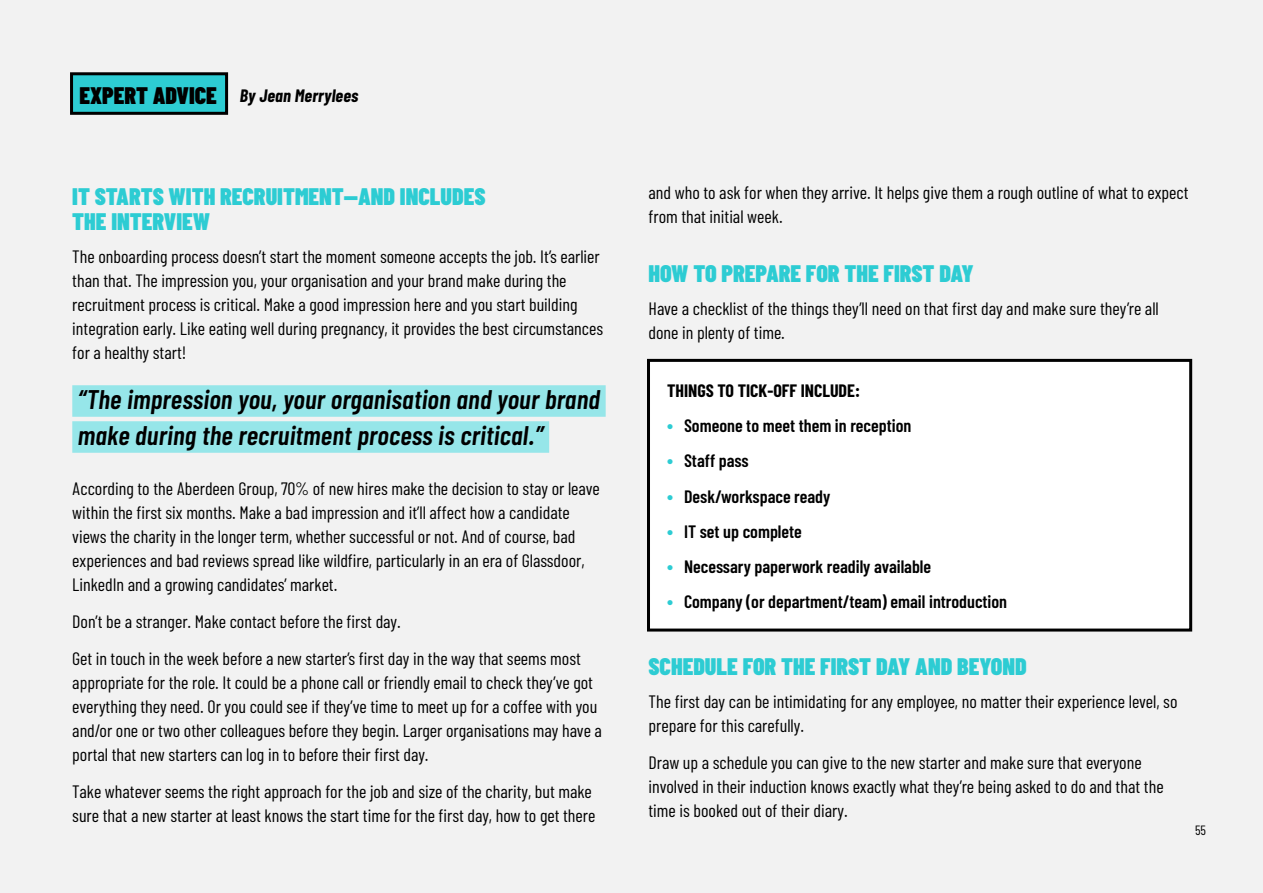
<style>
.page{position:relative;width:1263px;height:893px;background:#f2f2f2}
.page>*{position:absolute;margin:0;border:0;box-sizing:border-box;transform-origin:0 0}
.t1{font:italic 600 27px/36px "Barlow Condensed";letter-spacing:.01em;color:#000}
.t2{font:900 24px/25.5px "Barlow Condensed";color:#2dccd3}
.t3{font:18px/24px "Barlow Condensed";color:#000}
.t4{font:600 18px "Barlow Condensed";color:#000}
.t5{font:italic 700 18px "Barlow Condensed";letter-spacing:.01em;color:#000}
.t6{font:700 18px "Barlow Condensed";color:#000}
.t7{font:13.5px "Barlow Condensed";color:#000}
.s1{font-weight:900;font-style:normal;font-size:24px}
.s2{font-weight:700;font-size:19.5px;color:#2dccd3}
</style>
<div class="page">
<div style="left:72px;top:74px;width:155px;height:39px;background:#2dccd3"></div>
<div style="left:70px;top:72px;width:158px;height:43px;border:3px solid #000"></div>
<div style="left:72px;top:385px;width:534px;height:32px;background:#96e6e9"></div>
<div style="left:72px;top:421px;width:477px;height:32px;background:#96e6e9"></div>
<div style="left:648px;top:360px;width:543px;height:270px;background:#fff"></div>
<div style="left:647px;top:359px;width:545px;height:273px;border:3px solid #000"></div>
<p class="t5" style="left:79px;top:84px;width:280px"><span class="s1">EXPERT ADVICE</span> By Jean Merrylees</p>
<h2 class="t2" style="left:72px;top:183px;width:415px">IT STARTS WITH RECRUITMENT—AND INCLUDES<br>THE INTERVIEW</h2>
<p class="t3" style="left:72px;top:244px;width:532px">The onboarding process doesn’t start the moment someone accepts the job. It’s earlier than that. The impression you, your organisation and your brand make during the recruitment process is critical. Make a good impression here and you start building integration early. Like eating well during pregnancy, it provides the best circumstances for a healthy start!</p>
<h1 class="t1" style="left:78px;top:380px;width:524px">“The impression you, your organisation and your brand make during the recruitment process is critical.”</h1>
<p class="t3" style="left:72px;top:476px;width:529px">According to the Aberdeen Group, 70% of new hires make the decision to stay or leave within the first six months. Make a bad impression and it’ll affect how a candidate views the charity in the longer term, whether successful or not. And of course, bad experiences and bad reviews spread like wildfire, particularly in an era of Glassdoor, LinkedIn and a growing candidates’ market.</p>
<p class="t3" style="left:72px;top:603px;width:510px;line-height:36.8px">Don’t be a stranger. Make contact before the first day.<br>Get in touch in the week before a new starter’s first day in the way that seems most</p>
<p class="t3" style="left:72px;top:670px;width:531px">appropriate for the role. It could be a phone call or friendly email to check they’ve got everything they need. Or you could see if they’ve time to meet up for a coffee with you and/or one or two other colleagues before they begin. Larger organisations may have a portal that new starters can log in to before their first day.</p>
<p class="t3" style="left:72px;top:779px;width:525px">Take whatever seems the right approach for the job and size of the charity, but make sure that a new starter at least knows the start time for the first day, how to get there</p>
<p class="t3" style="left:648px;top:180px;width:541px">and who to ask for when they arrive. It helps give them a rough outline of what to expect from that initial week.</p>
<h2 class="t2" style="left:648px;top:260px;width:327px">HOW TO PREPARE FOR THE FIRST DAY</h2>
<p class="t3" style="left:648px;top:296px;width:512px">Have a checklist of the things they’ll need on that first day and make sure they’re all done in plenty of time.</p>
<p class="t6" style="left:667px;top:379px;width:194px">THINGS TO TICK-OFF INCLUDE:</p>
<p class="t4" style="left:667px;top:414px;width:246px"><span class="s2">•</span> Someone to meet them in reception</p>
<p class="t4" style="left:667px;top:450px;width:83px"><span class="s2">•</span> Staff pass</p>
<p class="t4" style="left:667px;top:485px;width:165px"><span class="s2">•</span> Desk/workspace ready</p>
<p class="t4" style="left:667px;top:520px;width:136px"><span class="s2">•</span> IT set up complete</p>
<p class="t4" style="left:667px;top:555px;width:266px"><span class="s2">•</span> Necessary paperwork readily available</p>
<p class="t4" style="left:667px;top:591px;width:342px"><span class="s2">•</span> Company (or department/team) email introduction</p>
<h2 class="t2" style="left:648px;top:653px;width:380px">SCHEDULE FOR THE FIRST DAY AND BEYOND</h2>
<p class="t3" style="left:648px;top:689px;width:530px">The first day can be intimidating for any employee, no matter their experience level, so prepare for this carefully.</p>
<p class="t3" style="left:648px;top:750px;width:517px">Draw up a schedule you can give to the new starter and make sure that everyone involved in their induction knows exactly what they’re being asked to do and that the time is booked out of their diary.</p>
<p class="t7" style="left:1195px;top:822px;width:13px">55</p>
</div>
